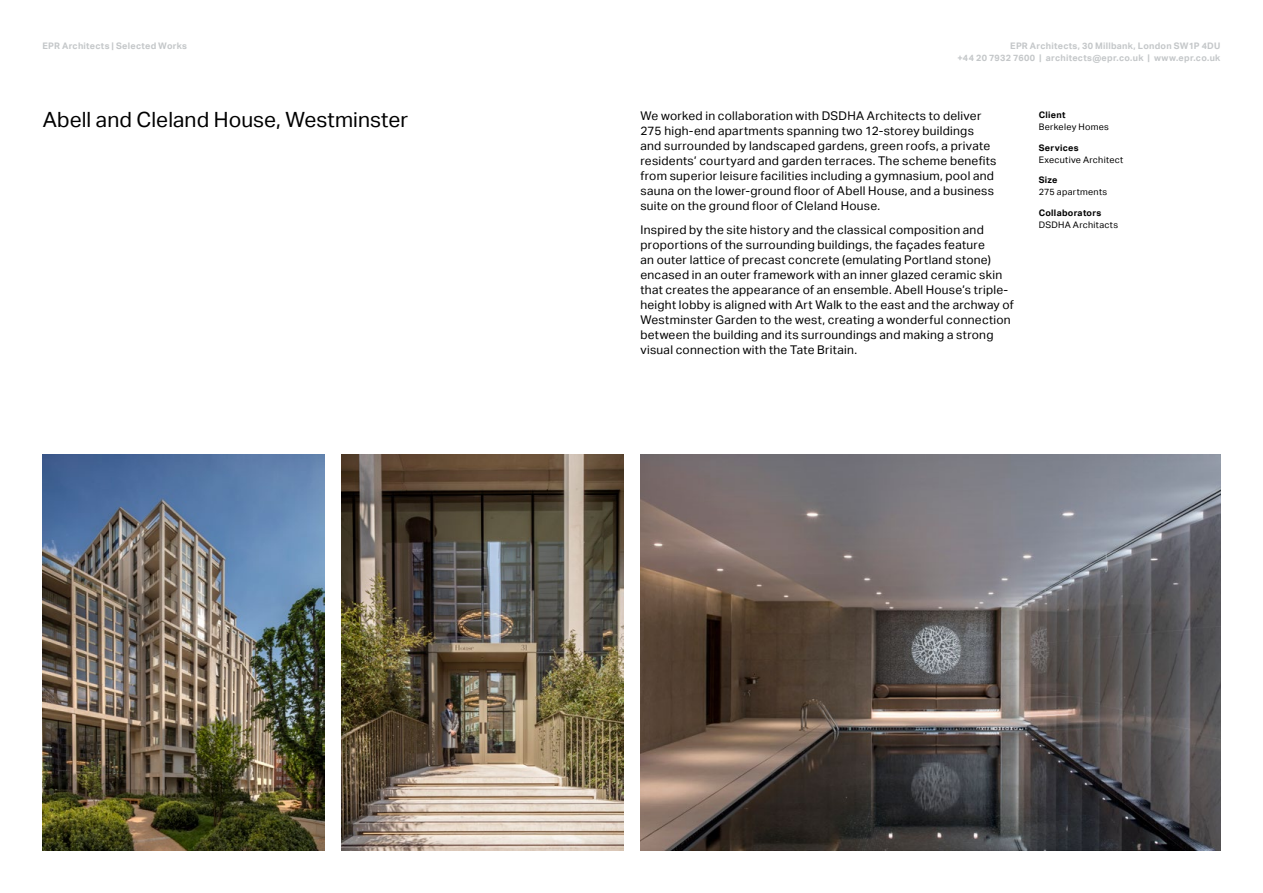
<style>
.page{position:relative;width:1263px;height:893px;background:#fff}
.page>*{position:absolute;margin:0;border:0;box-sizing:border-box;transform-origin:0 0}
.t1{font:21px "Aktiv Grotesk";letter-spacing:.005em;color:#000}
.t2{font:12px/15px "Aktiv Grotesk";letter-spacing:.02em;color:#000}
.t3{font:700 9px/12px "Aktiv Grotesk";letter-spacing:.03em;color:#c4c7c9;text-align:right}
.t4{font:9px "Aktiv Grotesk";letter-spacing:.035em;color:#000}
.t5{font:700 9px "Aktiv Grotesk";letter-spacing:.03em;color:#000}
</style>
<div class="page">
<img style="left:342px;top:455px;width:282px;height:395px">
<img style="left:640px;top:455px;width:580px;height:395px">
<img style="left:43px;top:455px;width:281px;height:395px">
<p class="t3" style="left:42px;top:40px;width:146px">EPR Architects | Selected Works</p>
<p class="t3" style="left:957px;top:40px;width:265px">EPR Architects, 30 Millbank, London SW1P 4DU<br>+44 20 7932 7600 | architects@epr.co.uk | www.epr.co.uk</p>
<h1 class="t1" style="left:43px;top:107px;width:367px">Abell and Cleland House, Westminster</h1>
<p class="t2" style="left:640px;top:109px;width:358px">We worked in collaboration with DSDHA Architects to deliver 275 high-end apartments spanning two 12-storey buildings and surrounded by landscaped gardens, green roofs, a private residents’ courtyard and garden terraces. The scheme benefits from superior leisure facilities including a gymnasium, pool and sauna on the lower-ground floor of Abell House, and a business suite on the ground floor of Cleland House.</p>
<p class="t2" style="left:640px;top:222px;width:375px">Inspired by the site history and the classical composition and proportions of the surrounding buildings, the façades feature<br>an outer lattice of precast concrete (emulating Portland stone) encased in an outer framework with an inner glazed ceramic skin that creates the appearance of an ensemble. Abell House’s triple&shy;height lobby is aligned with Art Walk to the east and the archway of Westminster Garden to the west, creating a wonderful connection between the building and its surroundings and making a strong visual connection with the Tate Britain.</p>
<p class="t5" style="left:1039px;top:110px;width:28px">Client</p>
<p class="t4" style="left:1039px;top:122px;width:72px">Berkeley Homes</p>
<p class="t5" style="left:1039px;top:142px;width:41px">Services</p>
<p class="t4" style="left:1039px;top:154px;width:86px">Executive Architect</p>
<p class="t5" style="left:1039px;top:175px;width:20px">Size</p>
<p class="t4" style="left:1039px;top:187px;width:70px">275 apartments</p>
<p class="t5" style="left:1039px;top:207px;width:64px">Collaborators</p>
<p class="t4" style="left:1039px;top:219px;width:81px">DSDHA Architacts</p>
</div>
